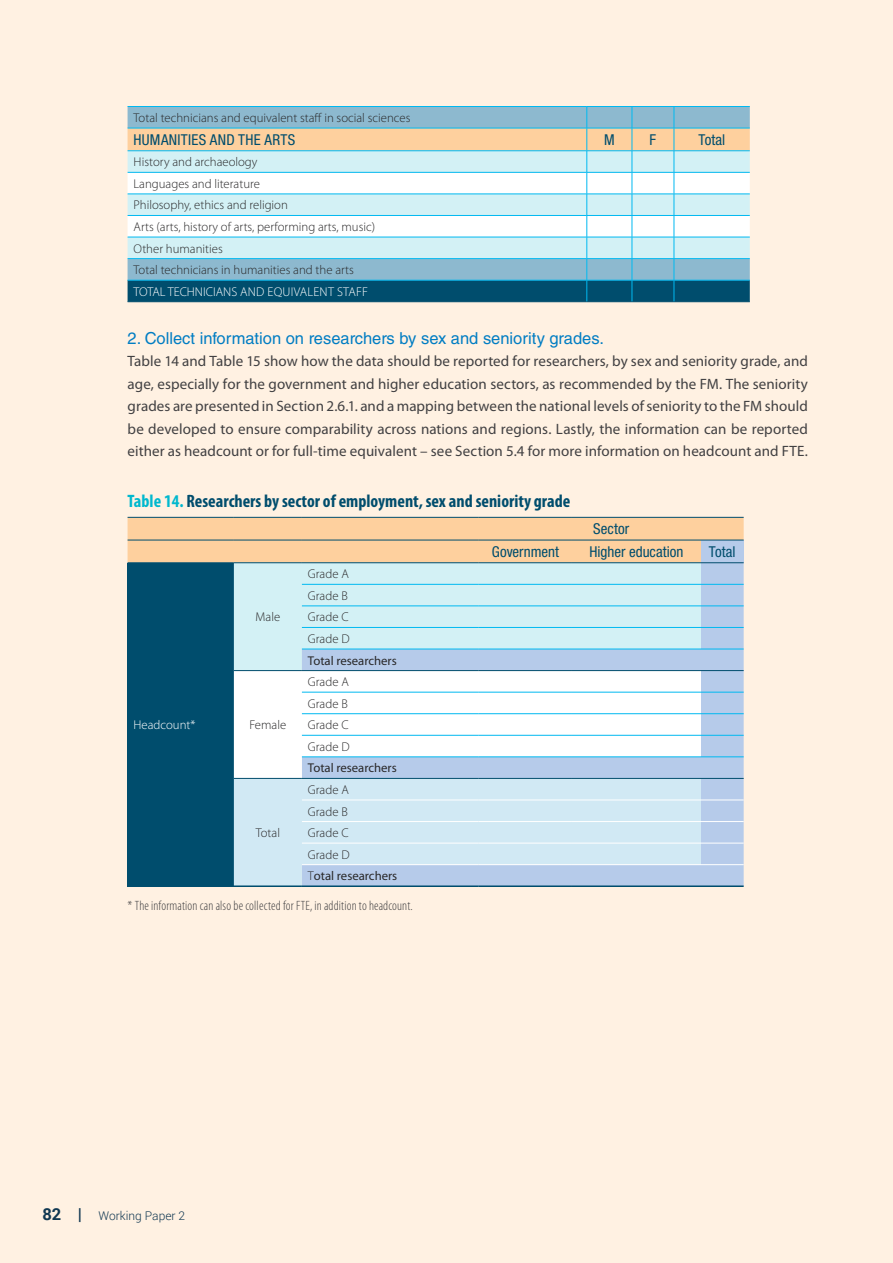
<style>
.page{position:relative;width:893px;height:1263px;background:#fff1e2}
.page>*{position:absolute;margin:0;border:0;box-sizing:border-box;transform-origin:0 0}
.t1{font:700 condensed 18px "Myriad Pro";color:#004d6d}
.t2{font:16.5px "Helvetica LT Std";color:#007dc3}
.t3{font:15px/22.5px "Myriad Pro";letter-spacing:.005em;color:#414042;text-align:justify}
.t4{font:condensed 15px "Helvetica Neue LT Std";letter-spacing:.005em;color:#004d6d}
.t5{font:300 condensed 13.5px "Myriad Pro";letter-spacing:.01em;color:#414042}
.t6{font:300 12.75px/21.6px "Myriad Pro";color:#292829}
.t7{font:300 12.75px "Myriad Pro";color:#fff}
.t8{font:12.75px "Myriad Pro";color:#292829}
.t9{font:300 12px "Roboto";color:#113852}
.s1{color:#00b8ce}
.s2{font-weight:400}
.s3{font-weight:700;font-size:16.5px}
</style>
<div class="page">
<hr style="left:128px;top:106px;width:459px;height:1px;background:#00b9f1">
<hr style="left:587px;top:106px;width:45px;height:1px;background:#00b9f1">
<hr style="left:632px;top:106px;width:42px;height:1px;background:#00b9f1">
<hr style="left:674px;top:106px;width:76px;height:1px;background:#00b9f1">
<svg style="left:128px;top:107px;width:622px;height:195px;background:#b1d0d6"></svg>
<div style="left:128px;top:518px;width:616px;height:44px;background:#fed09e"></div>
<div style="left:701px;top:540px;width:43px;height:23px;background:#b6cbea"></div>
<div style="left:128px;top:563px;width:106px;height:323px;background:#004d6d"></div>
<div style="left:234px;top:563px;width:68px;height:107px;background:#d3f1f5"></div>
<svg style="left:302px;top:563px;width:442px;height:322px;background:#c5e1f0"></svg>
<svg style="left:234px;top:671px;width:467px;height:107px;background:#eff5fb"></svg>
<svg style="left:234px;top:779px;width:467px;height:106px;background:#cce4f2"></svg>
<hr style="left:128px;top:885px;width:106px;height:2px;background:#004d6d">
<hr style="left:234px;top:885px;width:68px;height:2px;background:#004d6d">
<hr style="left:128px;top:540px;width:106px;height:1px;background:#004d6d">
<hr style="left:234px;top:540px;width:68px;height:1px;background:#004d6d">
<hr style="left:302px;top:540px;width:177px;height:1px;background:#004d6d">
<hr style="left:479px;top:540px;width:93px;height:1px;background:#004d6d">
<hr style="left:572px;top:540px;width:129px;height:1px;background:#004d6d">
<hr style="left:701px;top:540px;width:43px;height:1px;background:#004d6d">
<hr style="left:128px;top:517px;width:106px;height:1px;background:#004d6d">
<hr style="left:234px;top:517px;width:68px;height:1px;background:#004d6d">
<hr style="left:302px;top:517px;width:177px;height:1px;background:#004d6d">
<hr style="left:479px;top:517px;width:93px;height:1px;background:#004d6d">
<hr style="left:572px;top:517px;width:129px;height:1px;background:#004d6d">
<hr style="left:701px;top:517px;width:43px;height:1px;background:#004d6d">
<hr style="left:128px;top:562px;width:106px;height:1px;background:#004d6d">
<hr style="left:234px;top:562px;width:68px;height:1px;background:#004d6d">
<hr style="left:302px;top:562px;width:177px;height:1px;background:#004d6d">
<hr style="left:479px;top:562px;width:93px;height:1px;background:#004d6d">
<hr style="left:572px;top:562px;width:129px;height:1px;background:#004d6d">
<hr style="left:701px;top:562px;width:43px;height:1px;background:#004d6d">
<hr style="left:234px;top:670px;width:68px;height:1px;background:#004d6d">
<hr style="left:234px;top:778px;width:68px;height:1px;background:#004d6d">
<hr style="left:302px;top:584px;width:177px;height:1px;background:#00b9f1">
<hr style="left:479px;top:584px;width:93px;height:1px;background:#00b9f1">
<hr style="left:572px;top:584px;width:129px;height:1px;background:#00b9f1">
<hr style="left:701px;top:584px;width:43px;height:1px;background:#00b9f1">
<hr style="left:302px;top:606px;width:177px;height:1px;background:#00b9f1">
<hr style="left:479px;top:606px;width:93px;height:1px;background:#00b9f1">
<hr style="left:572px;top:606px;width:129px;height:1px;background:#00b9f1">
<hr style="left:701px;top:606px;width:43px;height:1px;background:#00b9f1">
<hr style="left:302px;top:627px;width:177px;height:1px;background:#00b9f1">
<hr style="left:479px;top:627px;width:93px;height:1px;background:#00b9f1">
<hr style="left:572px;top:627px;width:129px;height:1px;background:#00b9f1">
<hr style="left:701px;top:627px;width:43px;height:1px;background:#00b9f1">
<hr style="left:302px;top:692px;width:177px;height:1px;background:#00b9f1">
<hr style="left:479px;top:692px;width:93px;height:1px;background:#00b9f1">
<hr style="left:572px;top:692px;width:129px;height:1px;background:#00b9f1">
<hr style="left:701px;top:692px;width:43px;height:1px;background:#00b9f1">
<hr style="left:302px;top:713px;width:177px;height:1px;background:#00b9f1">
<hr style="left:479px;top:713px;width:93px;height:1px;background:#00b9f1">
<hr style="left:572px;top:713px;width:129px;height:1px;background:#00b9f1">
<hr style="left:701px;top:713px;width:43px;height:1px;background:#00b9f1">
<hr style="left:302px;top:735px;width:177px;height:1px;background:#00b9f1">
<hr style="left:479px;top:735px;width:93px;height:1px;background:#00b9f1">
<hr style="left:572px;top:735px;width:129px;height:1px;background:#00b9f1">
<hr style="left:701px;top:735px;width:43px;height:1px;background:#00b9f1">
<hr style="left:302px;top:800px;width:177px;height:1px;background:#fff">
<hr style="left:479px;top:800px;width:93px;height:1px;background:#fff">
<hr style="left:572px;top:800px;width:129px;height:1px;background:#fff">
<hr style="left:701px;top:800px;width:43px;height:1px;background:#fff">
<hr style="left:302px;top:821px;width:177px;height:1px;background:#fff">
<hr style="left:479px;top:821px;width:93px;height:1px;background:#fff">
<hr style="left:572px;top:821px;width:129px;height:1px;background:#fff">
<hr style="left:701px;top:821px;width:43px;height:1px;background:#fff">
<hr style="left:302px;top:843px;width:177px;height:1px;background:#fff">
<hr style="left:479px;top:843px;width:93px;height:1px;background:#fff">
<hr style="left:572px;top:843px;width:129px;height:1px;background:#fff">
<hr style="left:701px;top:843px;width:43px;height:1px;background:#fff">
<hr style="left:302px;top:670px;width:177px;height:1px;background:#004d6d">
<hr style="left:479px;top:670px;width:93px;height:1px;background:#004d6d">
<hr style="left:572px;top:670px;width:129px;height:1px;background:#004d6d">
<hr style="left:701px;top:670px;width:43px;height:1px;background:#004d6d">
<hr style="left:302px;top:756px;width:177px;height:1px;background:#00b9f1">
<hr style="left:479px;top:756px;width:93px;height:1px;background:#00b9f1">
<hr style="left:572px;top:756px;width:129px;height:1px;background:#00b9f1">
<hr style="left:701px;top:756px;width:43px;height:1px;background:#00b9f1">
<hr style="left:302px;top:778px;width:177px;height:1px;background:#004d6d">
<hr style="left:479px;top:778px;width:93px;height:1px;background:#004d6d">
<hr style="left:572px;top:778px;width:129px;height:1px;background:#004d6d">
<hr style="left:701px;top:778px;width:43px;height:1px;background:#004d6d">
<hr style="left:302px;top:864px;width:177px;height:1px;background:#fff">
<hr style="left:479px;top:864px;width:93px;height:1px;background:#fff">
<hr style="left:572px;top:864px;width:129px;height:1px;background:#fff">
<hr style="left:701px;top:864px;width:43px;height:1px;background:#fff">
<hr style="left:302px;top:885px;width:177px;height:2px;background:#004d6d">
<hr style="left:479px;top:885px;width:93px;height:2px;background:#004d6d">
<hr style="left:572px;top:885px;width:129px;height:2px;background:#004d6d">
<hr style="left:701px;top:885px;width:43px;height:2px;background:#004d6d">
<hr style="left:302px;top:649px;width:177px;height:1px;background:#00b9f1">
<hr style="left:479px;top:649px;width:93px;height:1px;background:#00b9f1">
<hr style="left:572px;top:649px;width:129px;height:1px;background:#00b9f1">
<hr style="left:701px;top:649px;width:43px;height:1px;background:#00b9f1">
<p class="t6" style="left:134px;top:107px;width:278px">Total technicians and equivalent staff in social sciences</p>
<p class="t4" style="left:134px;top:131px;width:163px">HUMANITIES AND THE ARTS</p>
<p class="t4" style="left:604px;top:131px;width:12px">M</p>
<p class="t4" style="left:650px;top:131px;width:8px">F</p>
<p class="t4" style="left:698px;top:131px;width:28px">Total</p>
<p class="t6" style="left:134px;top:151px;width:243px">History and archaeology<br>Languages and literature<br>Philosophy, ethics and religion<br>Arts (arts, history of arts, performing arts, music)<br>Other humanities<br>Total technicians in humanities and the arts</p>
<p class="t7" style="left:134px;top:284px;width:116px">TOTAL TECHNICIANS and</p>
<p class="t7" style="left:268px;top:284px;width:8px">equivalent</p>
<p class="t7" style="left:337px;top:284px;width:7px">staff</p>
<p class="t2" style="left:128px;top:328px;width:478px">2. Collect information on researchers by sex and seniority grades.</p>
<p class="t3" style="left:128px;top:350px;width:682px">Table 14 and Table 15 show how the data should be reported for researchers, by sex and seniority grade, and age, especially for the government and higher education sectors, as recommended by the FM. The seniority grades are presented in Section 2.6.1. and a mapping between the national levels of seniority to the FM should be developed to ensure comparability across nations and regions. Lastly, the information can be reported either as headcount or for full-time equivalent – see Section 5.4 for more information on headcount and FTE.</p>
<p class="t1" style="left:128px;top:491px;width:444px"><span class="s1">Table 14.</span> Researchers by sector of employment, sex and seniority grade</p>
<p class="t4" style="left:593px;top:520px;width:38px">Sector</p>
<p class="t4" style="left:492px;top:543px;width:69px">Government</p>
<p class="t4" style="left:589px;top:543px;width:95px">Higher education</p>
<p class="t4" style="left:709px;top:543px;width:28px">Total</p>
<p class="t7" style="left:134px;top:717px;width:63px">Headcount*</p>
<p class="t6" style="left:256px;top:606px;width:26px">Male</p>
<p class="t6" style="left:249px;top:714px;width:38px">Female</p>
<p class="t6" style="left:308px;top:563px;width:43px">Grade A<br>Grade B<br>Grade C<br>Grade D</p>
<p class="t8" style="left:308px;top:653px;width:90px">Total researchers</p>
<p class="t6" style="left:308px;top:671px;width:43px">Grade A<br>Grade B<br>Grade C<br>Grade D</p>
<p class="t8" style="left:308px;top:761px;width:90px">Total researchers</p>
<p class="t6" style="left:308px;top:779px;width:91px">Grade A<br>Grade B<br>Grade C<br>Grade D<br>T<span class="s2">otal researchers</span></p>
<p class="t5" style="left:128px;top:898px;width:287px">* The information can also be collected for FTE, in addition to headcount.</p>
<p class="t6" style="left:256px;top:822px;width:26px">Total</p>
<p class="t9" style="left:43px;top:1208px;width:144px"><span class="s3">82 |</span> Working Paper 2</p>
</div>
